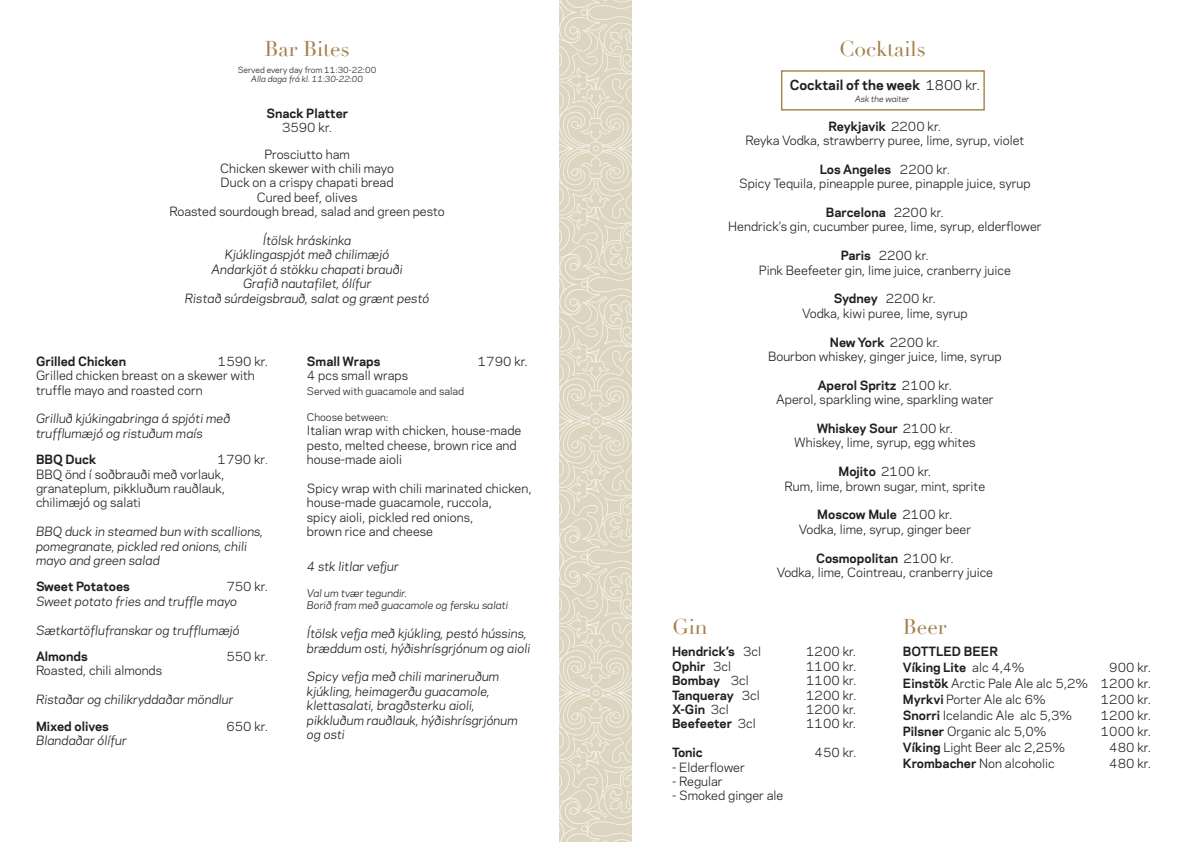
<style>
.page{position:relative;width:1191px;height:842px;background:#fff}
.page>*{position:absolute;margin:0;border:0;box-sizing:border-box;transform-origin:0 0}
.t1{font:21px "Didot";color:#a4814c}
.t2{font:700 13px "Galaxie Polaris";color:#231f20}
.t3{font:12px/14.4px "Galaxie Polaris";color:#231f20}
.t4{font:italic 12px/14.4px "Galaxie Polaris";color:#231f20}
.t5{font:700 12px "Galaxie Polaris";color:#231f20}
.t6{font:italic 10px "Galaxie Polaris";color:#231f20}
.t7{font:10px "Galaxie Polaris";color:#231f20}
.t8{font:italic 8px "Galaxie Polaris";color:#231f20}
.t9{font:8px "Galaxie Polaris";color:#231f20}
.s1{font-size:10px}
.s2{font-weight:400}
.s3{font-weight:700}
</style>
<div class="page">
<div style="left:781px;top:70px;width:203px;height:41px;border:1px solid #a4814c"></div>
<img style="left:560px;top:0;width:71px;height:842px">
<p class="t1" style="left:264px;top:36px;width:87px">Bar Bites</p>
<p class="t9" style="left:238px;top:63px;width:140px">Served every day from 11:30-22:00</p>
<p class="t8" style="left:251px;top:73px;width:113px">Alla daga frá kl. 11:30-22:00</p>
<p class="t5" style="left:266px;top:104px;width:83px">Snack Platter</p>
<p class="t3" style="left:282px;top:120px;width:52px">3590 kr.</p>
<p class="t3" style="left:264px;top:146px;width:87px">Prosciutto ham</p>
<p class="t3" style="left:220px;top:161px;width:175px">Chicken skewer with chili mayo</p>
<p class="t3" style="left:221px;top:175px;width:174px">Duck on a crispy chapati bread</p>
<p class="t3" style="left:257px;top:189px;width:102px">Cured beef, olives</p>
<p class="t3" style="left:169px;top:204px;width:277px">Roasted sourdough bread, salad and green pesto</p>
<p class="t4" style="left:263px;top:233px;width:90px">Ítölsk hráskinka</p>
<p class="t4" style="left:225px;top:247px;width:166px">Kjúklingaspjót með chilimæjó</p>
<p class="t4" style="left:212px;top:261px;width:193px">Andarkjöt á stökku chapati brauði</p>
<p class="t4" style="left:243px;top:276px;width:130px">Grafið nautafilet, ólífur</p>
<p class="t4" style="left:185px;top:290px;width:246px">Ristað súrdeigsbrauð, salat og grænt pestó</p>
<p class="t5" style="left:36px;top:352px;width:92px">Grilled Chicken</p>
<p class="t3" style="left:218px;top:353px;width:52px">1590 kr.</p>
<p class="t3" style="left:36px;top:368px;width:220px">Grilled chicken breast on a skewer with truffle mayo and roasted corn</p>
<p class="t4" style="left:36px;top:411px;width:196px">Grilluð kjúkingabringa á spjóti með trufflumæjó og ristuðum maís</p>
<p class="t5" style="left:36px;top:451px;width:62px">BBQ Duck</p>
<p class="t3" style="left:218px;top:452px;width:52px">1790 kr<span class="s1">.</span></p>
<p class="t3" style="left:36px;top:466px;width:191px">BBQ önd í soðbrauði með vorlauk, granateplum, pikkluðum rauðlauk,</p>
<p class="t3" style="left:36px;top:495px;width:106px">chilimæjó og salati</p>
<p class="t4" style="left:36px;top:524px;width:229px">BBQ duck in steamed bun with scallions, pomegranate, pickled red onions, chili mayo and green salad</p>
<p class="t5" style="left:36px;top:578px;width:95px">Sweet Potatoes</p>
<p class="t3" style="left:226px;top:579px;width:43px">750 kr.</p>
<p class="t4" style="left:36px;top:593px;width:203px">Sweet potato fries and truffle mayo</p>
<p class="t4" style="left:36px;top:622px;width:205px">Sætkartöflufranskar og trufflumæjó</p>
<p class="t5" style="left:36px;top:647px;width:53px">Almonds</p>
<p class="t3" style="left:226px;top:648px;width:43px">550 kr.</p>
<p class="t3" style="left:36px;top:663px;width:128px">Roasted, chili almonds</p>
<p class="t4" style="left:36px;top:692px;width:199px">Ristaðar og chilikryddaðar möndlur</p>
<p class="t5" style="left:36px;top:717px;width:74px">Mixed olives</p>
<p class="t3" style="left:226px;top:718px;width:43px">650 kr.</p>
<p class="t4" style="left:36px;top:732px;width:92px">Blandaðar ólífur</p>
<p class="t5" style="left:307px;top:352px;width:75px">Small Wraps</p>
<p class="t3" style="left:478px;top:353px;width:52px">1790 kr.</p>
<p class="t3" style="left:307px;top:368px;width:103px">4 pcs small wraps</p>
<p class="t7" style="left:307px;top:383px;width:159px">Served with guacamole and salad</p>
<p class="t7" style="left:307px;top:410px;width:83px">Choose between:</p>
<p class="t3" style="left:307px;top:423px;width:216px">Italian wrap with chicken, house-made</p>
<p class="t3" style="left:307px;top:437px;width:211px">pesto, melted cheese, brown rice and</p>
<p class="t3" style="left:307px;top:452px;width:97px">house-made aioli</p>
<p class="t3" style="left:307px;top:480px;width:226px">Spicy wrap with chili marinated chicken, house-made guacamole, ruccola,</p>
<p class="t3" style="left:307px;top:509px;width:168px">spicy aioli, pickled red onions,</p>
<p class="t3" style="left:307px;top:524px;width:128px">brown rice and cheese</p>
<p class="t4" style="left:307px;top:558px;width:93px">4 stk litlar vefjur</p>
<p class="t6" style="left:307px;top:586px;width:102px">Val um tvær tegundir.</p>
<p class="t6" style="left:307px;top:598px;width:203px">Borið fram með guacamole og fersku salati</p>
<p class="t4" style="left:307px;top:626px;width:225px">Ítölsk vefja með kjúkling, pestó hússins, bræddum osti, hýðishrísgrjónum og aioli</p>
<p class="t4" style="left:307px;top:669px;width:194px">Spicy vefja með chili marineruðum kjúkling, heimagerðu guacamole,</p>
<p class="t4" style="left:307px;top:698px;width:169px">klettasalati, bragðsterku aioli,</p>
<p class="t4" style="left:307px;top:712px;width:212px">pikkluðum rauðlauk, hýðishrísgrjónum og osti</p>
<p class="t1" style="left:839px;top:36px;width:88px">Cocktails</p>
<p class="t2" style="left:789px;top:75px;width:192px">Cocktail of the week <span class="s2">1800 kr.</span></p>
<p class="t5" style="left:828px;top:117px;width:114px">Reykjavik <span class="s2">2200 kr.</span></p>
<p class="t3" style="left:745px;top:132px;width:280px">Reyka Vodka, strawberry puree, lime, syrup, violet</p>
<p class="t5" style="left:819px;top:160px;width:132px">Los Angeles <span class="s2">2200 kr.</span></p>
<p class="t3" style="left:739px;top:176px;width:293px">Spicy Tequila, pineapple puree, pinapple juice, syrup</p>
<p class="t5" style="left:826px;top:203px;width:120px">Barcelona <span class="s2">2200 kr.</span></p>
<p class="t3" style="left:728px;top:219px;width:315px">Hendrick’s gin, cucumber puree, lime, syrup, elderflower</p>
<p class="t3" style="left:841px;top:248px;width:89px"><span class="s3">Paris</span> 2200 kr.</p>
<p class="t3" style="left:759px;top:262px;width:253px">Pink Beefeeter gin, lime juice, cranberry juice</p>
<p class="t3" style="left:834px;top:291px;width:104px"><span class="s3">Sydney</span> 2200 kr.</p>
<p class="t3" style="left:802px;top:305px;width:167px">Vodka, kiwi puree, lime, syrup</p>
<p class="t5" style="left:830px;top:333px;width:112px">New York <span class="s2">2200 kr.</span></p>
<p class="t3" style="left:768px;top:348px;width:235px">Bourbon whiskey, ginger juice, lime, syrup</p>
<p class="t5" style="left:817px;top:376px;width:136px">Aperol Spritz <span class="s2">2100 kr.</span></p>
<p class="t3" style="left:776px;top:392px;width:219px">Aperol, sparkling wine, sparkling water</p>
<p class="t5" style="left:816px;top:419px;width:138px">Whiskey Sour <span class="s2">2100 kr.</span></p>
<p class="t3" style="left:794px;top:435px;width:183px">Whiskey, lime, syrup, egg whites</p>
<p class="t3" style="left:838px;top:464px;width:94px"><span class="s3">Mojito</span> 2100 kr.</p>
<p class="t3" style="left:784px;top:478px;width:202px">Rum, lime, brown sugar, mint, sprite</p>
<p class="t5" style="left:817px;top:506px;width:137px">Moscow Mule <span class="s2">2100 kr.</span></p>
<p class="t3" style="left:799px;top:521px;width:174px">Vodka, lime, syrup, ginger beer</p>
<p class="t5" style="left:816px;top:549px;width:139px">Cosmopolitan <span class="s2">2100 kr.</span></p>
<p class="t3" style="left:776px;top:564px;width:218px">Vodka, lime, Cointreau, cranberry juice</p>
<p class="t8" style="left:855px;top:93px;width:56px">Ask the waiter</p>
<p class="t1" style="left:672px;top:614px;width:37px">Gin</p>
<p class="t1" style="left:903px;top:614px;width:45px">Beer</p>
<p class="t5" style="left:903px;top:643px;width:97px">BOTTLED BEER</p>
<p class="t5" style="left:903px;top:659px;width:123px">Víking Lite <span class="s2">alc 4,4%</span></p>
<p class="t3" style="left:1109px;top:660px;width:43px">900 kr.</p>
<p class="t3" style="left:903px;top:676px;width:250px"><span class="s3">Einstök</span> Arctic Pale Ale alc 5,2% 1200 kr.</p>
<p class="t3" style="left:903px;top:692px;width:144px"><span class="s3">Myrkvi</span> Porter Ale alc 6%</p>
<p class="t3" style="left:1101px;top:692px;width:52px">1200 kr.</p>
<p class="t3" style="left:903px;top:708px;width:171px"><span class="s3">Snorri</span> Icelandic Ale alc 5,3%</p>
<p class="t3" style="left:1101px;top:708px;width:52px">1200 kr.</p>
<p class="t3" style="left:903px;top:724px;width:145px"><span class="s3">Pilsner</span> Organic alc 5,0%</p>
<p class="t3" style="left:1101px;top:724px;width:52px">1000 kr.</p>
<p class="t3" style="left:903px;top:740px;width:164px"><span class="s3">Víking</span> Light Beer alc 2,25%</p>
<p class="t3" style="left:1109px;top:740px;width:43px">480 kr.</p>
<p class="t3" style="left:903px;top:756px;width:153px"><span class="s3">Krombacher</span> Non alcoholic</p>
<p class="t3" style="left:1109px;top:756px;width:43px">480 kr.</p>
<p class="t5" style="left:672px;top:643px;width:90px">Hendrick’s <span class="s2">3cl</span></p>
<p class="t3" style="left:806px;top:644px;width:52px">1200 kr.</p>
<p class="t5" style="left:672px;top:657px;width:61px">Ophir <span class="s2">3cl</span></p>
<p class="t3" style="left:806px;top:658px;width:52px">1100 kr.</p>
<p class="t5" style="left:672px;top:671px;width:78px">Bombay <span class="s2">3cl</span></p>
<p class="t3" style="left:806px;top:673px;width:52px">1100 kr.</p>
<p class="t5" style="left:672px;top:686px;width:89px">Tanqueray <span class="s2">3cl</span></p>
<p class="t3" style="left:806px;top:687px;width:52px">1200 kr.</p>
<p class="t5" style="left:672px;top:700px;width:58px">X-Gin <span class="s2">3cl</span></p>
<p class="t3" style="left:806px;top:701px;width:52px">1200 kr.</p>
<p class="t5" style="left:672px;top:715px;width:85px">Beefeeter <span class="s2">3cl</span></p>
<p class="t3" style="left:806px;top:716px;width:52px">1100 kr.</p>
<p class="t5" style="left:672px;top:743px;width:32px">Tonic</p>
<p class="t3" style="left:814px;top:745px;width:43px">450 kr.</p>
<p class="t3" style="left:672px;top:759px;width:74px">- Elderflower</p>
<p class="t3" style="left:672px;top:773px;width:52px">- Regular</p>
<p class="t3" style="left:672px;top:788px;width:113px">- Smoked ginger ale</p>
</div>
